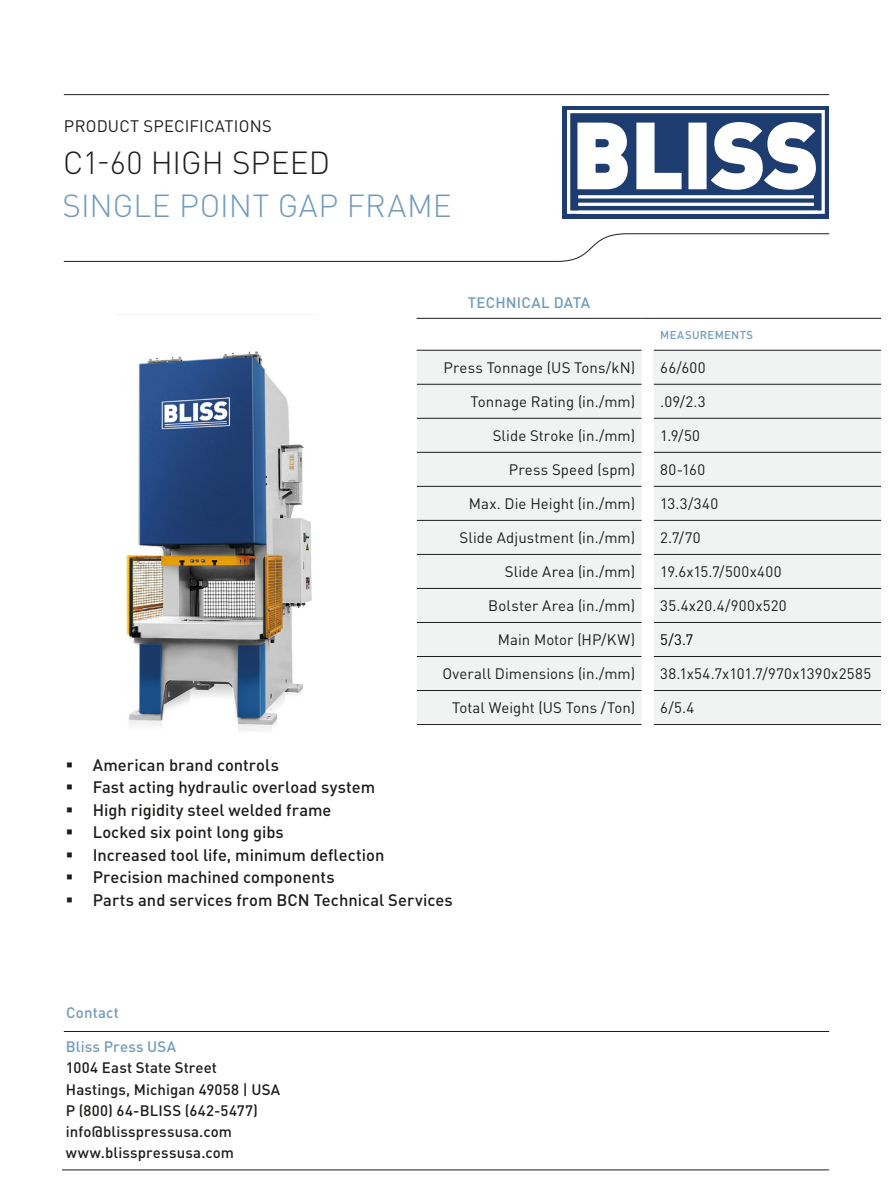
<style>
.page{position:relative;width:893px;height:1191px;background:#fff}
.page>*{position:absolute;margin:0;border:0;box-sizing:border-box;transform-origin:0 0}
._02_PT_DS_COV_Headli{font:300 31.5px "DIN Pro";letter-spacing:.01em;color:#719bbd}
._02_PT_DS_COV_Headli-2{font:300 31.5px "DIN Pro";letter-spacing:.005em;color:#1d1d1b}
.t1{font:500 16.5px "DIN Pro";color:#1d1d1b}
._02_PT_DS_COV_Add_On{font:16.5px "DIN Pro";letter-spacing:.01em;color:#1d1d1b}
._06_PT_TABLE_Copy_ri{font:15px "DIN Pro";letter-spacing:.005em;color:#1d1d1b}
._01_PT_DS_COV_Addres{font:500 15px "DIN Pro";letter-spacing:.01em;color:#1d1d1b}
._06_PT_TABLE_Copy_le{font:15px "DIN Pro";letter-spacing:.02em;color:#1d1d1b}
._01_PT_DS_COV_Addres-2{font:500 15px "DIN Pro";letter-spacing:.01em;color:#719bbd}
._02_PT_DS_CON_Subhea{font:500 15px "DIN Pro";letter-spacing:.015em;color:#719bbd}
._06_PT_TABLE_Copy_le-2{font:15px "DIN Pro";color:#000}
._06_PT_TABLE_Copy_le-3{font:500 11.25px "DIN Pro";letter-spacing:.03em;color:#719bbd}
</style>
<div class="page">
<svg style="left:63px;top:233px;width:767px;height:29px"></svg>
<hr style="left:64px;top:1031px;width:765px;height:1px;background:#1d1d1b">
<hr style="left:64px;top:94px;width:765px;height:1px;background:#1d1d1b">
<div style="left:417px;top:351px;width:464px;height:373px;background:#f1f3f3"></div>
<div style="left:654px;top:350px;width:227px;height:34px;background:#f1f3f3"></div>
<hr style="left:654px;top:350px;width:227px;height:1px;background:#1d1d1b">
<svg style="left:641px;top:384px;width:13px;height:1px"></svg>
<svg style="left:641px;top:418px;width:13px;height:1px"></svg>
<svg style="left:641px;top:452px;width:13px;height:1px"></svg>
<svg style="left:641px;top:486px;width:13px;height:1px"></svg>
<svg style="left:641px;top:520px;width:13px;height:1px"></svg>
<svg style="left:641px;top:554px;width:13px;height:1px"></svg>
<svg style="left:641px;top:588px;width:13px;height:1px"></svg>
<svg style="left:641px;top:622px;width:13px;height:1px"></svg>
<svg style="left:641px;top:656px;width:13px;height:1px"></svg>
<svg style="left:641px;top:690px;width:13px;height:1px"></svg>
<hr style="left:654px;top:384px;width:227px;height:1px;background:#1d1d1b">
<hr style="left:654px;top:418px;width:227px;height:1px;background:#1d1d1b">
<hr style="left:654px;top:452px;width:227px;height:1px;background:#1d1d1b">
<hr style="left:654px;top:486px;width:227px;height:1px;background:#1d1d1b">
<hr style="left:654px;top:520px;width:227px;height:1px;background:#1d1d1b">
<hr style="left:654px;top:554px;width:227px;height:1px;background:#1d1d1b">
<hr style="left:654px;top:588px;width:227px;height:1px;background:#1d1d1b">
<hr style="left:654px;top:622px;width:227px;height:1px;background:#1d1d1b">
<hr style="left:654px;top:656px;width:227px;height:1px;background:#1d1d1b">
<hr style="left:654px;top:690px;width:227px;height:1px;background:#1d1d1b">
<hr style="left:654px;top:724px;width:227px;height:1px;background:#1d1d1b">
<hr style="left:417px;top:350px;width:224px;height:1px;background:#1d1d1b">
<hr style="left:417px;top:384px;width:224px;height:1px;background:#1d1d1b">
<hr style="left:417px;top:418px;width:224px;height:1px;background:#1d1d1b">
<hr style="left:417px;top:452px;width:224px;height:1px;background:#1d1d1b">
<hr style="left:417px;top:486px;width:224px;height:1px;background:#1d1d1b">
<hr style="left:417px;top:520px;width:224px;height:1px;background:#1d1d1b">
<hr style="left:417px;top:554px;width:224px;height:1px;background:#1d1d1b">
<hr style="left:417px;top:588px;width:224px;height:1px;background:#1d1d1b">
<hr style="left:417px;top:622px;width:224px;height:1px;background:#1d1d1b">
<hr style="left:417px;top:656px;width:224px;height:1px;background:#1d1d1b">
<hr style="left:417px;top:690px;width:224px;height:1px;background:#1d1d1b">
<hr style="left:417px;top:724px;width:224px;height:1px;background:#1d1d1b">
<hr style="left:417px;top:318px;width:224px;height:1px;background:#1d1d1b">
<svg style="left:641px;top:318px;width:13px;height:1px"></svg>
<hr style="left:654px;top:318px;width:227px;height:1px;background:#1d1d1b">
<div style="left:562px;top:106px;width:267px;height:113px;background:#1d3c6f"></div>
<div style="left:567px;top:110px;width:258px;height:104px;border:3px solid #fff"></div>
<svg style="left:577px;top:122px;width:51px;height:68px;background:#d9dee7"></svg>
<svg style="left:636px;top:122px;width:46px;height:68px"></svg>
<div style="left:688px;top:123px;width:19px;height:66px;background:#fff;border:2px solid #fff"></div>
<svg style="left:710px;top:122px;width:106px;height:68px"></svg>
<hr style="left:578px;top:195px;width:236px;height:3px;background:#fff">
<hr style="left:578px;top:203px;width:236px;height:3px;background:#fff">
<hr style="left:578px;top:211px;width:240px;height:3px;background:#fff">
<hr style="left:62px;top:1169px;width:767px;height:1px;background:#1d1d1b">
<img style="left:85px;top:314px;width:266px;height:417px">
<p class="_02_PT_DS_COV_Add_On" style="left:64px;top:113px;width:209px">PRODUCT SPECIFICATIONS</p>
<p class="_02_PT_DS_COV_Headli-2" style="left:63px;top:139px;width:268px">C1-60 HIGH SPEED</p>
<p class="_02_PT_DS_COV_Headli" style="left:63px;top:181px;width:391px">SINGLE POINT GAP FRAME</p>
<p class="_02_PT_DS_CON_Subhea" style="left:468px;top:291px;width:124px">TECHNICAL DATA</p>
<p class="_06_PT_TABLE_Copy_le-3" style="left:660px;top:325px;width:94px">MEASUREMENTS</p>
<p class="_06_PT_TABLE_Copy_ri" style="left:443px;top:356px;width:193px">Press Tonnage (US Tons/kN)</p>
<p class="_06_PT_TABLE_Copy_le" style="left:660px;top:356px;width:47px">66/600</p>
<p class="_06_PT_TABLE_Copy_ri" style="left:471px;top:390px;width:166px">Tonnage Rating (in./mm)</p>
<p class="_06_PT_TABLE_Copy_le" style="left:660px;top:390px;width:47px">.09/2.3</p>
<p class="_06_PT_TABLE_Copy_ri" style="left:493px;top:424px;width:144px">Slide Stroke (in./mm)</p>
<p class="_06_PT_TABLE_Copy_le" style="left:660px;top:424px;width:41px">1.9/50</p>
<p class="_06_PT_TABLE_Copy_ri" style="left:509px;top:458px;width:128px">Press Speed (spm)</p>
<p class="_06_PT_TABLE_Copy_le" style="left:660px;top:458px;width:47px">80-160</p>
<p class="_06_PT_TABLE_Copy_ri" style="left:469px;top:492px;width:168px">Max. Die Height (in./mm)</p>
<p class="_06_PT_TABLE_Copy_le" style="left:660px;top:492px;width:60px">13.3/340</p>
<p class="_06_PT_TABLE_Copy_ri" style="left:459px;top:526px;width:177px">Slide Adjustment (in./mm)</p>
<p class="_06_PT_TABLE_Copy_le" style="left:660px;top:526px;width:42px">2.7/70</p>
<p class="_06_PT_TABLE_Copy_ri" style="left:505px;top:560px;width:132px">Slide Area (in./mm)</p>
<p class="_06_PT_TABLE_Copy_le" style="left:660px;top:560px;width:123px">19.6x15.7/500x400</p>
<p class="_06_PT_TABLE_Copy_ri" style="left:488px;top:594px;width:148px">Bolster Area (in./mm)</p>
<p class="_06_PT_TABLE_Copy_le" style="left:660px;top:594px;width:128px">35.4x20.4/900x520</p>
<p class="_06_PT_TABLE_Copy_ri" style="left:498px;top:628px;width:139px">Main Motor (HP/KW)</p>
<p class="_06_PT_TABLE_Copy_le-2" style="left:660px;top:628px;width:35px">5/3.7</p>
<p class="_06_PT_TABLE_Copy_ri" style="left:442px;top:662px;width:194px">Overall Dimensions (in./mm)</p>
<p class="_06_PT_TABLE_Copy_le" style="left:660px;top:662px;width:212px">38.1x54.7x101.7/970x1390x2585</p>
<p class="_06_PT_TABLE_Copy_ri" style="left:452px;top:696px;width:184px">Total Weight (US Tons /Ton)</p>
<p class="_06_PT_TABLE_Copy_le" style="left:660px;top:696px;width:36px">6/5.4</p>
<p class="t1" style="left:66px;top:751px;width:215px">▪ American brand controls</p>
<p class="t1" style="left:66px;top:774px;width:311px">▪ Fast acting hydraulic overload system</p>
<p class="t1" style="left:66px;top:796px;width:267px">▪ High rigidity steel welded frame</p>
<p class="t1" style="left:66px;top:819px;width:220px">▪ Locked six point long gibs</p>
<p class="t1" style="left:66px;top:841px;width:320px">▪ Increased tool life, minimum deflection</p>
<p class="t1" style="left:66px;top:864px;width:270px">▪ Precision machined components</p>
<p class="t1" style="left:66px;top:886px;width:389px">▪ Parts and services from BCN Technical Services</p>
<p class="_01_PT_DS_COV_Addres-2" style="left:66px;top:1000px;width:54px">Contact</p>
<p class="_01_PT_DS_COV_Addres-2" style="left:66px;top:1034px;width:112px">Bliss Press USA</p>
<p class="_01_PT_DS_COV_Addres" style="left:66px;top:1055px;width:153px">1004 East State Street</p>
<p class="_01_PT_DS_COV_Addres" style="left:66px;top:1077px;width:216px">Hastings, Michigan 49058 | USA</p>
<p class="_01_PT_DS_COV_Addres" style="left:66px;top:1098px;width:194px">P (800) 64-BLISS (642-5477)</p>
<p class="_01_PT_DS_COV_Addres" style="left:66px;top:1119px;width:168px">info@blisspressusa.com</p>
<p class="_01_PT_DS_COV_Addres" style="left:66px;top:1140px;width:170px">www.blisspressusa.com</p>
</div>
